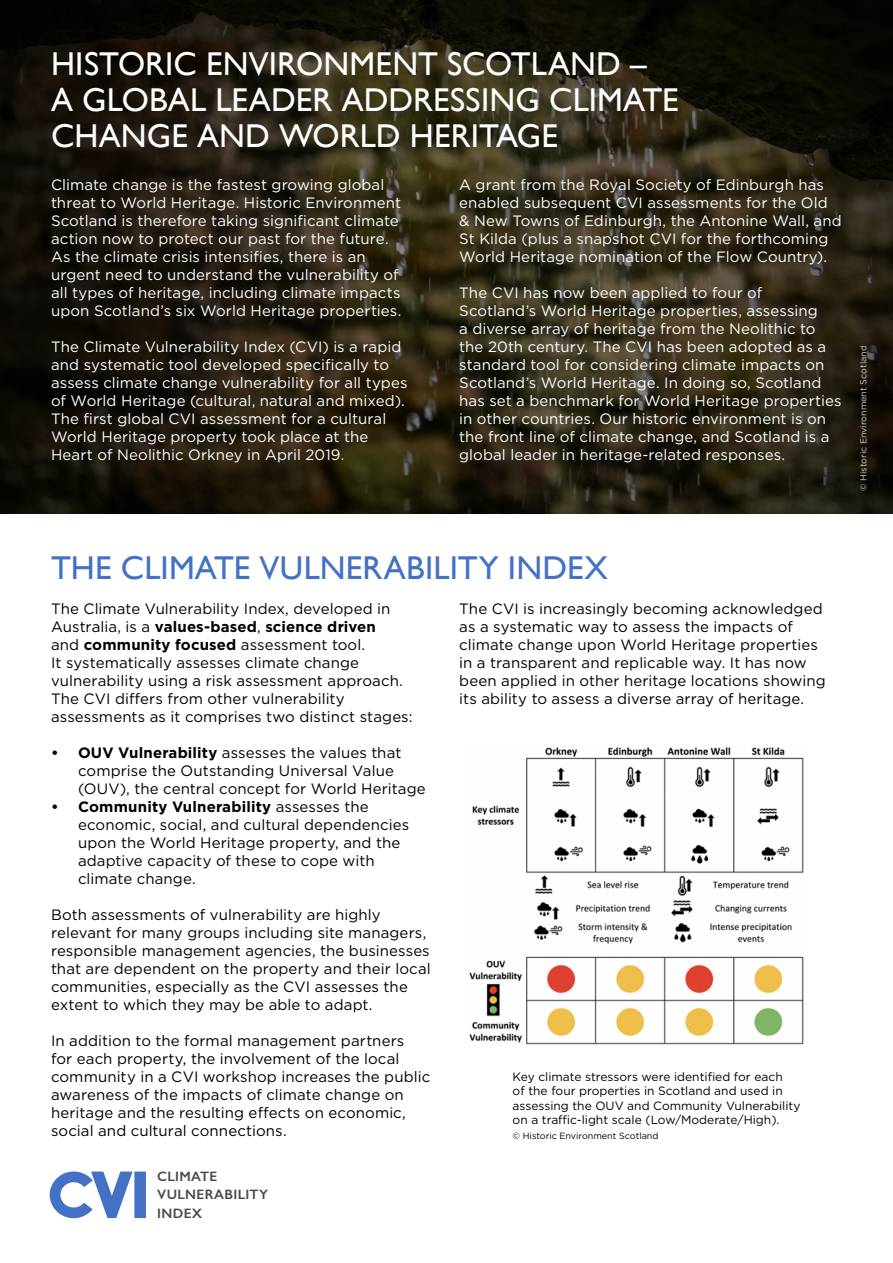
<style>
.page{position:relative;width:893px;height:1263px;background:#fff}
.page>*{position:absolute;margin:0;border:0;box-sizing:border-box;transform-origin:0 0}
.t1{font:33px/36px "Gill Sans";letter-spacing:.005em;color:#fff}
.t2{font:33px "Gill Sans";letter-spacing:.005em;color:#4371c5}
.t3{font:15px/18px "Gotham";letter-spacing:.005em;color:#000}
.t4{font:15px/18px "Gotham";letter-spacing:.005em;color:#fff}
.t5{font:600 13.65px "Gill Sans";letter-spacing:.025em;color:#4a4a49}
.t6{font:12px/14.4px "Gotham";color:#000}
.t7{font:9px "Gotham";color:#000}
.t8{font:9px "Gotham";color:#fff}
.s1{font-weight:700}
</style>
<div class="page">
<svg style="left:787px;top:0;width:106px;height:513px;background:#1b180d"></svg>
<svg style="left:0;top:0;width:787px;height:513px;background:#252012"></svg>
<img style="left:469px;top:747px;width:335px;height:298px">
<svg style="left:50px;top:1171px;width:96px;height:47px"></svg>
<p class="t1" style="left:51px;top:45px;width:629px">HISTORIC ENVIRONMENT SCOTLAND –<br>A GLOBAL LEADER ADDRESSING CLIMATE<br>CHANGE AND WORLD HERITAGE</p>
<p class="t4" style="left:51px;top:175px;width:352px">Climate change is the fastest growing global threat to World Heritage. Historic Environment Scotland is therefore taking significant climate action now to protect our past for the future.<br>As the climate crisis intensifies, there is an urgent need to understand the vulnerability of all types of heritage, including climate impacts upon Scotland’s six World Heritage properties.</p>
<p class="t4" style="left:51px;top:337px;width:358px">The Climate Vulnerability Index (CVI) is a rapid and systematic tool developed specifically to assess climate change vulnerability for all types of World Heritage (cultural, natural and mixed).<br>The first global CVI assessment for a cultural World Heritage property took place at the Heart of Neolithic Orkney in April 2019.</p>
<p class="t4" style="left:459px;top:175px;width:384px">A grant from the Royal Society of Edinburgh has enabled subsequent CVI assessments for the Old &amp; New Towns of Edinburgh, the Antonine Wall, and St Kilda (plus a snapshot CVI for the forthcoming World Heritage nomination of the Flow Country).</p>
<p class="t4" style="left:459px;top:283px;width:384px">The CVI has now been applied to four of Scotland’s World Heritage properties, assessing<br>a diverse array of heritage from the Neolithic to the 20th century. The CVI has been adopted as a standard tool for considering climate impacts on Scotland’s World Heritage. In doing so, Scotland has set a benchmark for World Heritage properties in other countries. Our historic environment is on the front line of climate change, and Scotland is a global leader in heritage-related responses.</p>
<p class="t8" style="left:858px;top:491px;width:147px;rotate:-90deg">© Historic Environment Scotland</p>
<p class="t2" style="left:51px;top:548px;width:558px">THE CLIMATE VULNERABILITY INDEX</p>
<p class="t3" style="left:51px;top:599px;width:363px">The Climate Vulnerability Index, developed in Australia, is a <span class="s1">values-based</span>, <span class="s1">science driven<br></span>and <span class="s1">community focused</span> assessment tool.<br>It systematically assesses climate change vulnerability using a risk assessment approach.<br>The CVI differs from other vulnerability assessments as it comprises two distinct stages:</p>
<p class="t3" style="left:78px;top:743px;width:349px;text-indent:-27px"><span class="s1">• OUV Vulnerability</span> assesses the values that comprise the Outstanding Universal Value (OUV), the central concept for World Heritage</p>
<p class="t3" style="left:78px;top:797px;width:333px;text-indent:-27px"><span class="s1">• Community Vulnerability</span> assesses the economic, social, and cultural dependencies upon the World Heritage property, and the adaptive capacity of these to cope with climate change.</p>
<p class="t3" style="left:51px;top:905px;width:381px">Both assessments of vulnerability are highly relevant for many groups including site managers, responsible management agencies, the businesses that are dependent on the property and their local communities, especially as the CVI assesses the extent to which they may be able to adapt.</p>
<p class="t3" style="left:51px;top:1031px;width:381px">In addition to the formal management partners<br>for each property, the involvement of the local community in a CVI workshop increases the public awareness of the impacts of climate change on heritage and the resulting effects on economic, social and cultural connections.</p>
<p class="t5" style="left:157px;top:1168px;width:62px">CLIMATE</p>
<p class="t5" style="left:157px;top:1186px;width:112px">VULNERABILITY</p>
<p class="t5" style="left:157px;top:1205px;width:47px">INDEX</p>
<p class="t3" style="left:459px;top:599px;width:368px">The CVI is increasingly becoming acknowledged as a systematic way to assess the impacts of climate change upon World Heritage properties in a transparent and replicable way. It has now been applied in other heritage locations showing its ability to assess a diverse array of heritage.</p>
<p class="t6" style="left:513px;top:1069px;width:289px">Key climate stressors were identified for each<br>of the four properties in Scotland and used in assessing the OUV and Community Vulnerability on a traffic-light scale (Low/Moderate/High).</p>
<p class="t7" style="left:513px;top:1130px;width:147px">© Historic Environment Scotland</p>
</div>
